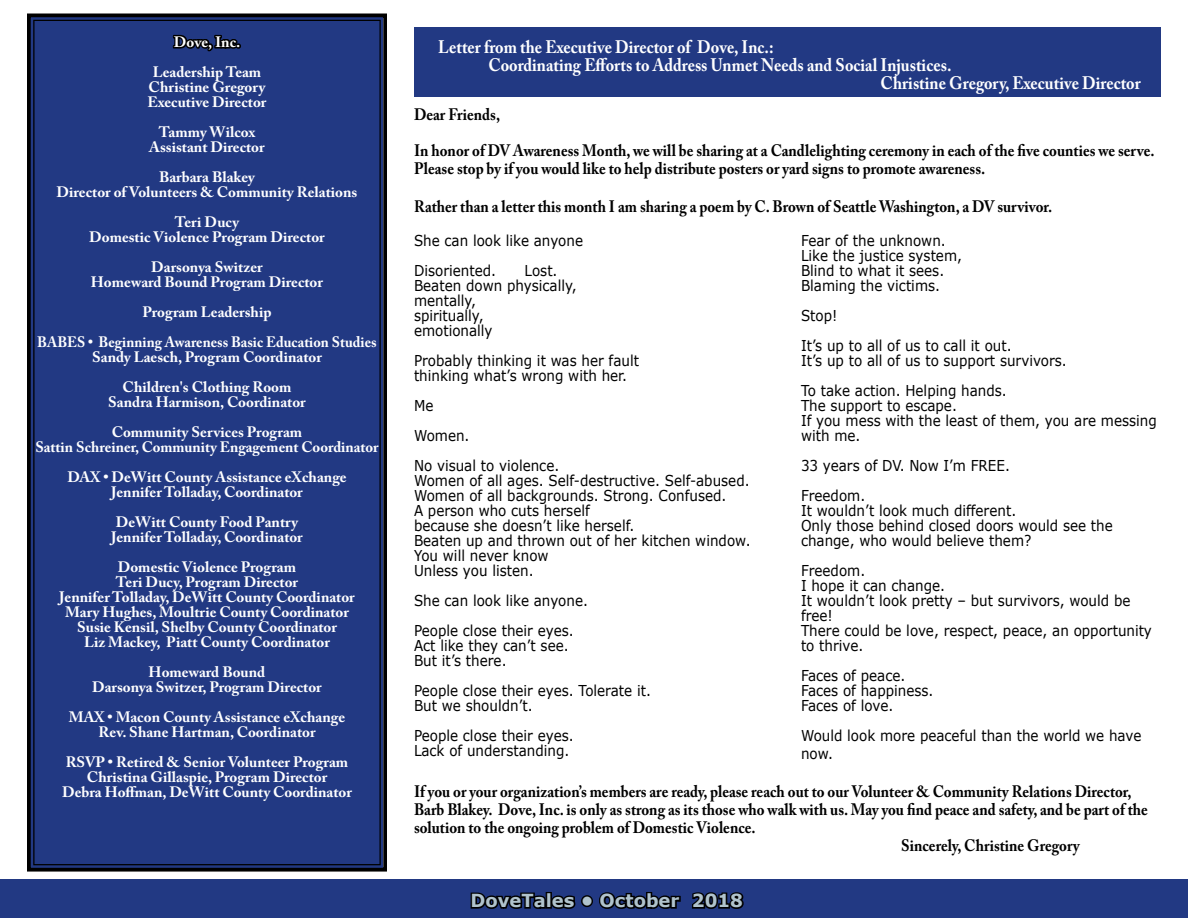
<style>
.page{position:relative;width:1188px;height:918px;background:#fff}
.page>*{position:absolute;margin:0;border:0;box-sizing:border-box;transform-origin:0 0}
.t1{font:700 18px "Adobe Caslon Pro";color:#fff;scale:.9 1}
.t2{font:700 18px "Verdana";color:#b0c3cd}
.t3{font:700 16.5px/36px "Adobe Caslon Pro";color:#000;scale:.9 1}
.t4{font:15px/15px "Verdana";color:#000;scale:.9 1}
.t5{font:700 15px/15px "Adobe Caslon Pro";color:#fff;text-align:center}
</style>
<div class="page">
<div style="left:27px;top:13px;width:360px;height:859px;background:#223983"></div>
<div style="left:0;top:879px;width:1187px;height:39px;background:#223983"></div>
<svg style="left:470px;top:892px;width:211px;height:17px"></svg>
<svg style="left:692px;top:892px;width:52px;height:17px"></svg>
<div style="left:414px;top:27px;width:747px;height:69px;background:#223983"></div>
<p class="t5" style="left:153px;top:27px;width:110px;line-height:30px">Dove, Inc.<br>Leadership Team</p>
<p class="t5" style="left:148px;top:79px;width:120px;text-align:left">Christine Gregory<br>Executive Director</p>
<p class="t5" style="left:149px;top:124px;width:117px">Tammy Wilcox<br>Assistant Director</p>
<p class="t5" style="left:57px;top:169px;width:302px">Barbara Blakey<br>Director of Volunteers &amp; Community Relations</p>
<p class="t5" style="left:89px;top:214px;width:237px">Teri Ducy<br>Domestic Violence Program Director</p>
<p class="t5" style="left:91px;top:259px;width:234px">Darsonya Switzer<br>Homeward Bound Program Director</p>
<p class="t5" style="left:37px;top:297px;width:341px;line-height:30px">Program Leadership<br>BABES • Beginning Awareness Basic Education Studies</p>
<p class="t5" style="left:92px;top:342px;width:231px;line-height:30px">Sandy Laesch, Program Coordinator<br>Children's Clothing Room</p>
<p class="t5" style="left:108px;top:387px;width:199px;line-height:30px;text-align:left">Sandra Harmison, Coordinator<br>Community Services Program</p>
<p class="t5" style="left:35px;top:432px;width:345px;line-height:30px">Sattin Schreiner, Community Engagement Coordinator<br>DAX • DeWitt County Assistance eXchange</p>
<p class="t5" style="left:111px;top:477px;width:193px;line-height:30px">Jennifer Tolladay, Coordinator<br>DeWitt County Food Pantry</p>
<p class="t5" style="left:111px;top:522px;width:193px;line-height:30px">Jennifer Tolladay, Coordinator<br>Domestic Violence Program</p>
<p class="t5" style="left:59px;top:574px;width:297px">Teri Ducy, Program Director<br>Jennifer Tolladay, DeWitt County Coordinator Mary Hughes, Moultrie County Coordinator Susie Kensil, Shelby County Coordinator<br>Liz Mackey, Piatt County Coordinator</p>
<p class="t5" style="left:92px;top:664px;width:231px">Homeward Bound<br>Darsonya Switzer, Program Director</p>
<p class="t5" style="left:69px;top:709px;width:278px">MAX • Macon County Assistance eXchange<br>Rev. Shane Hartman, Coordinator</p>
<p class="t5" style="left:62px;top:754px;width:291px">RSVP • Retired &amp; Senior Volunteer Program<br>Christina Gillaspie, Program Director<br>Debra Hoffman, DeWitt County Coordinator</p>
<p class="t1" style="left:438px;top:36px;width:374px">Letter from the Executive Director of Dove, Inc.:</p>
<p class="t1" style="left:489px;top:54px;width:516px">Coordinating Efforts to Address Unmet Needs and Social Injustices.</p>
<p class="t1" style="left:880px;top:72px;width:291px">Christine Gregory, Executive Director</p>
<p class="t3" style="left:414px;top:96px;width:824px">Dear Friends,<br>In honor of DV Awareness Month, we will be sharing at a Candlelighting ceremony in each of the five counties we serve.</p>
<p class="t3" style="left:414px;top:150px;width:636px">Please stop by if you would like to help distribute posters or yard signs to promote awareness.</p>
<p class="t3" style="left:414px;top:188px;width:711px">Rather than a letter this month I am sharing a poem by C. Brown of Seattle Washington, a DV survivor.</p>
<p class="t4" style="left:414px;top:225px;width:189px;line-height:30px">She can look like anyone<br>Disoriented.</p>
<p class="t4" style="left:414px;top:263px;width:182px;text-indent:111px">Lost.<br>Beaten down physically, mentally,<br>spiritually,<br>emotionally</p>
<p class="t4" style="left:414px;top:353px;width:252px">Probably thinking it was her fault thinking what’s wrong with her.</p>
<p class="t4" style="left:414px;top:390px;width:163px;line-height:30px">Me<br>Women.<br>No visual to violence.</p>
<p class="t4" style="left:414px;top:473px;width:376px">Women of all ages. Self-destructive. Self-abused.<br>Women of all backgrounds. Strong. Confused.<br>A person who cuts herself<br>because she doesn’t like herself.<br>Beaten up and thrown out of her kitchen window.<br>You will never know<br>Unless you listen.</p>
<p class="t4" style="left:414px;top:585px;width:195px;line-height:30px">She can look like anyone.<br>People close their eyes.</p>
<p class="t4" style="left:414px;top:638px;width:173px">Act like they can’t see.<br>But it’s there.</p>
<p class="t4" style="left:414px;top:683px;width:265px">People close their eyes. Tolerate it.<br>But we shouldn’t.</p>
<p class="t4" style="left:414px;top:728px;width:179px">People close their eyes.<br>Lack of understanding.</p>
<p class="t4" style="left:801px;top:233px;width:180px">Fear of the unknown.<br>Like the justice system,<br>Blind to what it sees.<br>Blaming the victims.</p>
<p class="t4" style="left:801px;top:300px;width:236px;line-height:30px">Stop!<br>It’s up to all of us to call it out.</p>
<p class="t4" style="left:801px;top:345px;width:297px;line-height:30px">It’s up to all of us to support survivors.<br>To take action. Helping hands.</p>
<p class="t4" style="left:801px;top:398px;width:397px">The support to escape.<br>If you mess with the least of them, you are messing with me.</p>
<p class="t4" style="left:801px;top:450px;width:234px;line-height:30px">33 years of DV. Now I’m FREE.<br>Freedom.</p>
<p class="t4" style="left:801px;top:503px;width:348px">It wouldn’t look much different.<br>Only those behind closed doors would see the change, who would believe them?</p>
<p class="t4" style="left:801px;top:563px;width:391px">Freedom.<br>I hope it can change.<br>It wouldn’t look pretty – but survivors, would be free!<br>There could be love, respect, peace, an opportunity to thrive.</p>
<p class="t4" style="left:801px;top:668px;width:149px">Faces of peace.<br>Faces of happiness.<br>Faces of love.</p>
<p class="t4" style="left:801px;top:726px;width:380px;line-height:18px">Would look more peaceful than the world we have now.</p>
<p class="t3" style="left:414px;top:774px;width:799px">If you or your organization’s members are ready, please reach out to our Volunteer &amp; Community Relations Director,</p>
<p class="t3" style="left:414px;top:792px;width:817px">Barb Blakey. Dove, Inc. is only as strong as its those who walk with us. May you find peace and safety, and be part of the</p>
<p class="t3" style="left:414px;top:810px;width:381px">solution to the ongoing problem of Domestic Violence.</p>
<p class="t3" style="left:901px;top:828px;width:200px">Sincerely, Christine Gregory</p>
<p class="t2" style="left:470px;top:888px;width:274px">DoveTales • October 2018</p>
</div>
